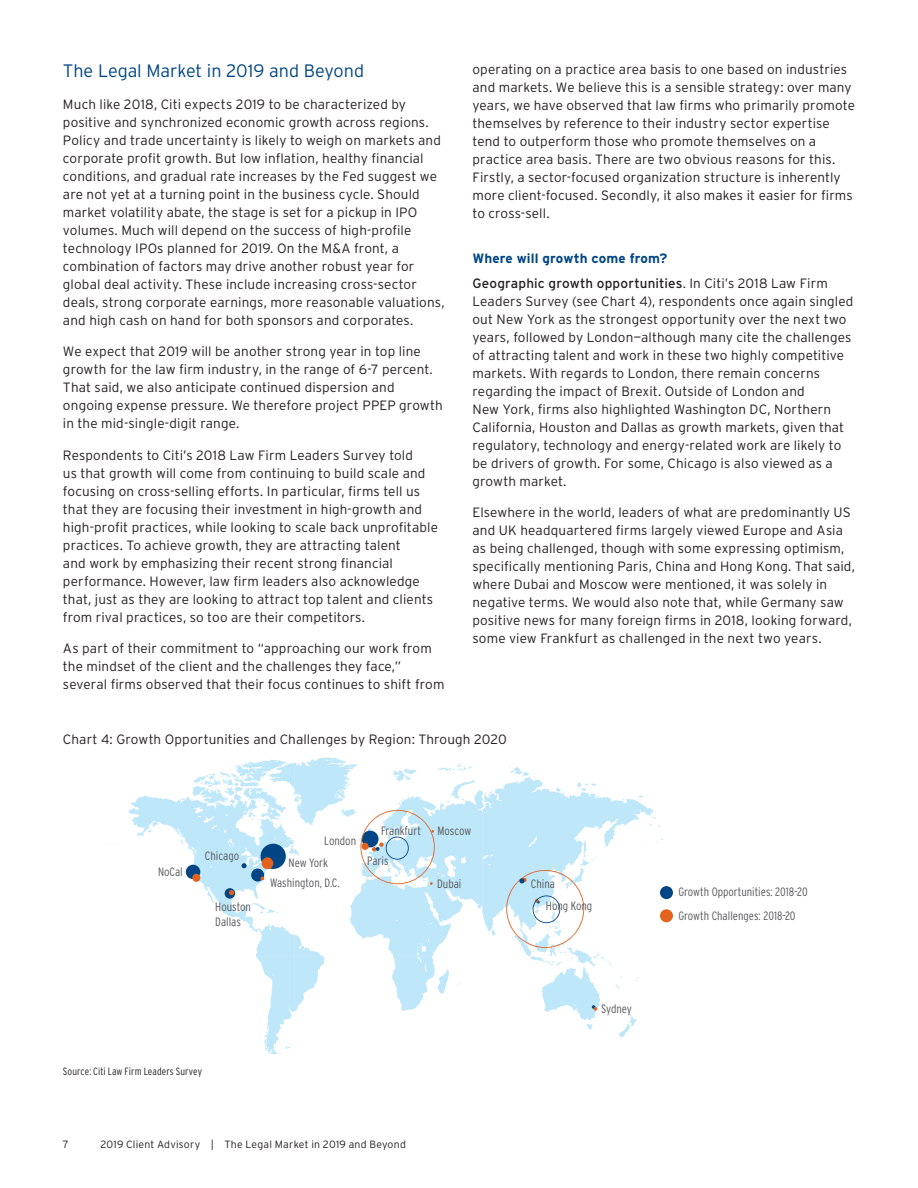
<style>
.page{position:relative;width:918px;height:1188px;background:#fff}
.page>*{position:absolute;margin:0;border:0;box-sizing:border-box;transform-origin:0 0}
.new_header_12_14{font:300 18px "Interstate";letter-spacing:-.005em;color:#004684}
.Body_Copy{font:300 13.5px/18px "Interstate";letter-spacing:.01em;color:#231f20}
.Chart_Titles{font:300 13.5px "Interstate";letter-spacing:.01em;color:#231f20}
.Body_Copy_Headers{font:700 13.5px "Interstate";letter-spacing:.005em;color:#004684}
.t1{font:300 condensed 12.15px/21.9px "Interstate";color:#57585a}
.Body_Text_Copy{font:300 10.5px "Interstate";letter-spacing:.02em;color:#231f20}
.Source{font:300 condensed 10.5px "Interstate";letter-spacing:.01em;color:#231f20}
.s1{font-weight:400}
</style>
<div class="page">
<svg style="left:264px;top:1012px;width:373px;height:42px"></svg>
<svg style="left:115px;top:764px;width:549px;height:248px"></svg>
<svg style="left:193px;top:857px;width:475px;height:154px"></svg>
<div style="left:186px;top:865px;width:14px;height:14px;background:#004684;border-radius:50%"></div>
<div style="left:225px;top:888px;width:10px;height:11px;background:#004684;border-radius:50%"></div>
<div style="left:660px;top:886px;width:13px;height:13px;background:#004684;border-radius:50%"></div>
<div style="left:192px;top:874px;width:8px;height:8px;background:#e3631d;border-radius:50%"></div>
<svg style="left:229px;top:890px;width:5px;height:5px"></svg>
<svg style="left:592px;top:1005px;width:5px;height:6px"></svg>
<svg style="left:242px;top:758px;width:344px;height:190px"></svg>
<div style="left:660px;top:909px;width:13px;height:13px;background:#e3631d;border-radius:50%"></div>
<p class="new_header_12_14" style="left:63px;top:60px;width:303px">The Legal Market in 2019 and Beyond</p>
<p class="Body_Copy" style="left:63px;top:95px;width:383px">Much like 2018, Citi expects 2019 to be characterized by positive and synchronized economic growth across regions.<br>Policy and trade uncertainty is likely to weigh on markets and corporate profit growth. But low inflation, healthy financial conditions, and gradual rate increases by the Fed suggest we are not yet at a turning point in the business cycle. Should market volatility abate, the stage is set for a pickup in IPO volumes. Much will depend on the success of high-profile technology IPOs planned for 2019. On the M&amp;A front, a combination of factors may drive another robust year for global deal activity. These include increasing cross-sector deals, strong corporate earnings, more reasonable valuations, and high cash on hand for both sponsors and corporates.</p>
<p class="Body_Copy" style="left:63px;top:343px;width:381px">We expect that 2019 will be another strong year in top line growth for the law firm industry, in the range of 6-7 percent.<br>That said, we also anticipate continued dispersion and ongoing expense pressure. We therefore project PPEP growth in the mid-single-digit range.</p>
<p class="Body_Copy" style="left:63px;top:446px;width:376px">Respondents to Citi’s 2018 Law Firm Leaders Survey told<br>us that growth will come from continuing to build scale and focusing on cross-selling efforts. In particular, firms tell us that they are focusing their investment in high-growth and high-profit practices, while looking to scale back unprofitable practices. To achieve growth, they are attracting talent<br>and work by emphasizing their recent strong financial performance. However, law firm leaders also acknowledge that, just as they are looking to attract top talent and clients from rival practices, so too are their competitors.</p>
<p class="Body_Copy" style="left:63px;top:640px;width:383px">As part of their commitment to “approaching our work from the mindset of the client and the challenges they face,” several firms observed that their focus continues to shift from</p>
<p class="Body_Copy" style="left:472px;top:60px;width:384px">operating on a practice area basis to one based on industries and markets. We believe this is a sensible strategy: over many years, we have observed that law firms who primarily promote themselves by reference to their industry sector expertise tend to outperform those who promote themselves on a practice area basis. There are two obvious reasons for this.<br>Firstly, a sector-focused organization structure is inherently more client-focused. Secondly, it also makes it easier for firms to cross-sell.</p>
<p class="Body_Copy_Headers" style="left:472px;top:250px;width:197px">Where will growth come from?</p>
<p class="Body_Copy" style="left:472px;top:274px;width:382px"><span class="s1">Geographic growth opportunities</span>. In Citi’s 2018 Law Firm Leaders Survey (see Chart 4), respondents once again singled out New York as the strongest opportunity over the next two years, followed by London—although many cite the challenges of attracting talent and work in these two highly competitive markets. With regards to London, there remain concerns regarding the impact of Brexit. Outside of London and<br>New York, firms also highlighted Washington DC, Northern California, Houston and Dallas as growth markets, given that regulatory, technology and energy-related work are likely to be drivers of growth. For some, Chicago is also viewed as a growth market.</p>
<p class="Body_Copy" style="left:472px;top:503px;width:384px">Elsewhere in the world, leaders of what are predominantly US and UK headquartered firms largely viewed Europe and Asia as being challenged, though with some expressing optimism, specifically mentioning Paris, China and Hong Kong. That said, where Dubai and Moscow were mentioned, it was solely in negative terms. We would also note that, while Germany saw positive news for many foreign firms in 2018, looking forward, some view Frankfurt as challenged in the next two years.</p>
<p class="Chart_Titles" style="left:63px;top:731px;width:445px">Chart 4: Growth Opportunities and Challenges by Region: Through 2020</p>
<p class="t1" style="left:158px;top:861px;width:26px">NoCal</p>
<p class="t1" style="left:205px;top:845px;width:36px">Chicago</p>
<p class="t1" style="left:215px;top:899px;width:37px;line-height:14.5px">Houston<br>Dallas</p>
<p class="t1" style="left:324px;top:830px;width:33px">London</p>
<p class="t1" style="left:289px;top:852px;width:41px">New York</p>
<p class="t1" style="left:270px;top:872px;width:71px">Washington, D.C.</p>
<p class="t1" style="left:381px;top:819px;width:41px">Frankfurt</p>
<p class="t1" style="left:367px;top:850px;width:23px">Paris</p>
<p class="t1" style="left:438px;top:819px;width:35px">Moscow</p>
<p class="t1" style="left:437px;top:873px;width:26px">Dubai</p>
<p class="Source" style="left:63px;top:1065px;width:141px">Source: Citi Law Firm Leaders Survey</p>
<p class="Body_Text_Copy" style="left:63px;top:1138px;width:7px">7</p>
<p class="Body_Text_Copy" style="left:100px;top:1138px;width:307px">2019 Client Advisory | The Legal Market in 2019 and Beyond</p>
<p class="t1" style="left:546px;top:873px;width:48px;text-indent:-15px">China<br>Hong Kong</p>
<p class="t1" style="left:601px;top:998px;width:32px">Sydney</p>
<p class="t1" style="left:678px;top:880px;width:131px;line-height:23.1px">Growth Opportunities: 2018-20<br>Growth Challenges: 2018-20</p>
</div>
